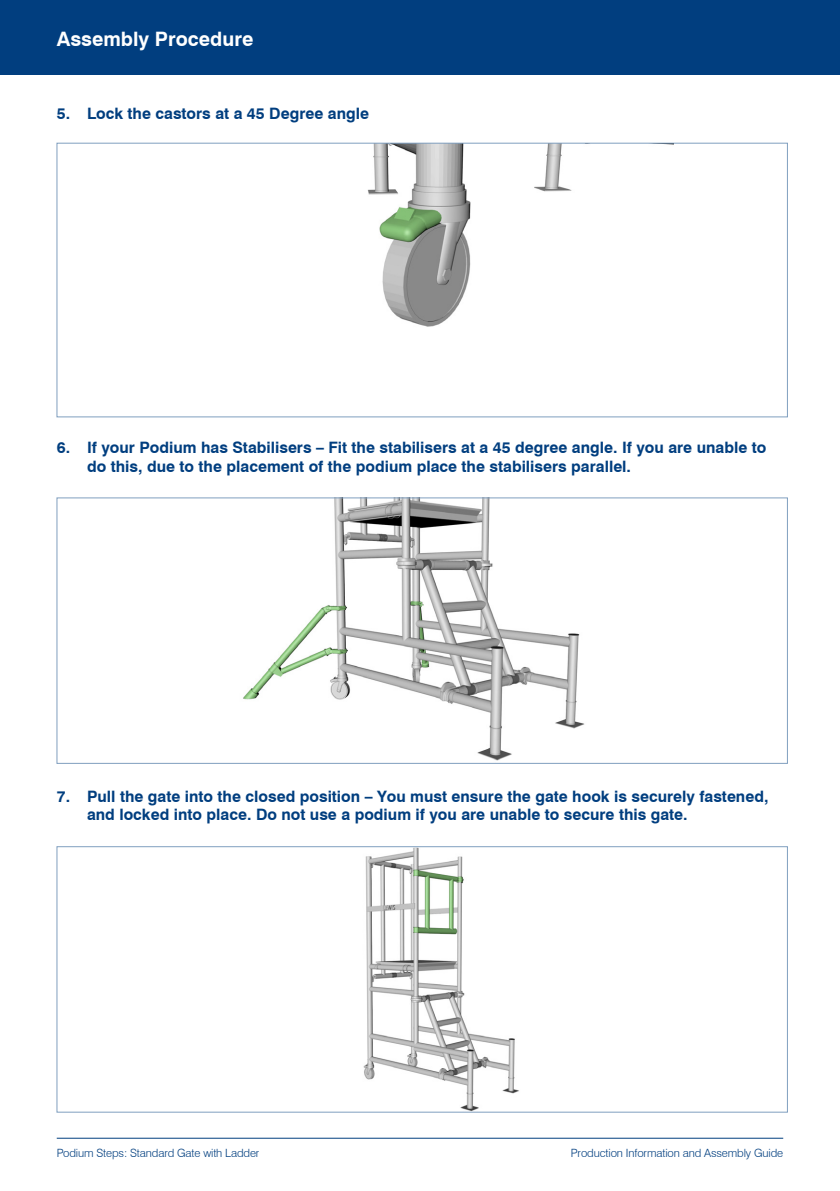
<style>
.page{position:relative;width:840px;height:1191px;background:#fff}
.page>*{position:absolute;margin:0;border:0;box-sizing:border-box;transform-origin:0 0}
.Subtitle{font:700 19.8px "Swiss 721 BT";color:#fff}
.Product_Titles{font:700 15.8px/18.6px "Swiss 721 BT";color:#013e7f}
.t1{font:300 11.4px "Swiss 721 BT";letter-spacing:-.01em;color:#013e7f}
</style>
<div class="page">
<div style="left:0;top:0;width:839px;height:75px;background:#013e7f"></div>
<hr style="left:57px;top:1137px;width:725px;height:1px;background:#013e7f">
<img style="left:243px;top:500px;width:342px;height:261px">
<img style="left:363px;top:848px;width:156px;height:262px">
<div style="left:57px;top:846px;width:730px;height:266px;border:1px solid #809fbf"></div>
<img style="left:367px;top:145px;width:205px;height:182px">
<p class="Subtitle" style="left:57px;top:26px;width:198px">Assembly Procedure</p>
<p class="Product_Titles" style="left:57px;top:104px;width:313px">5. Lock the castors at a 45 Degree angle</p>
<p class="Product_Titles" style="left:87px;top:438px;width:680px;text-indent:-30px">6. If your Podium has Stabilisers – Fit the stabilisers at a 45 degree angle. If you are unable to do this, due to the placement of the podium place the stabilisers parallel.</p>
<p class="Product_Titles" style="left:87px;top:786px;width:682px;text-indent:-30px">7. Pull the gate into the closed position – You must ensure the gate hook is securely fastened, and locked into place. Do not use a podium if you are unable to secure this gate.</p>
<p class="t1" style="left:57px;top:1146px;width:204px">Podium Steps: Standard Gate with Ladder</p>
<p class="t1" style="left:570px;top:1146px;width:214px">Production Information and Assembly Guide</p>
</div>
